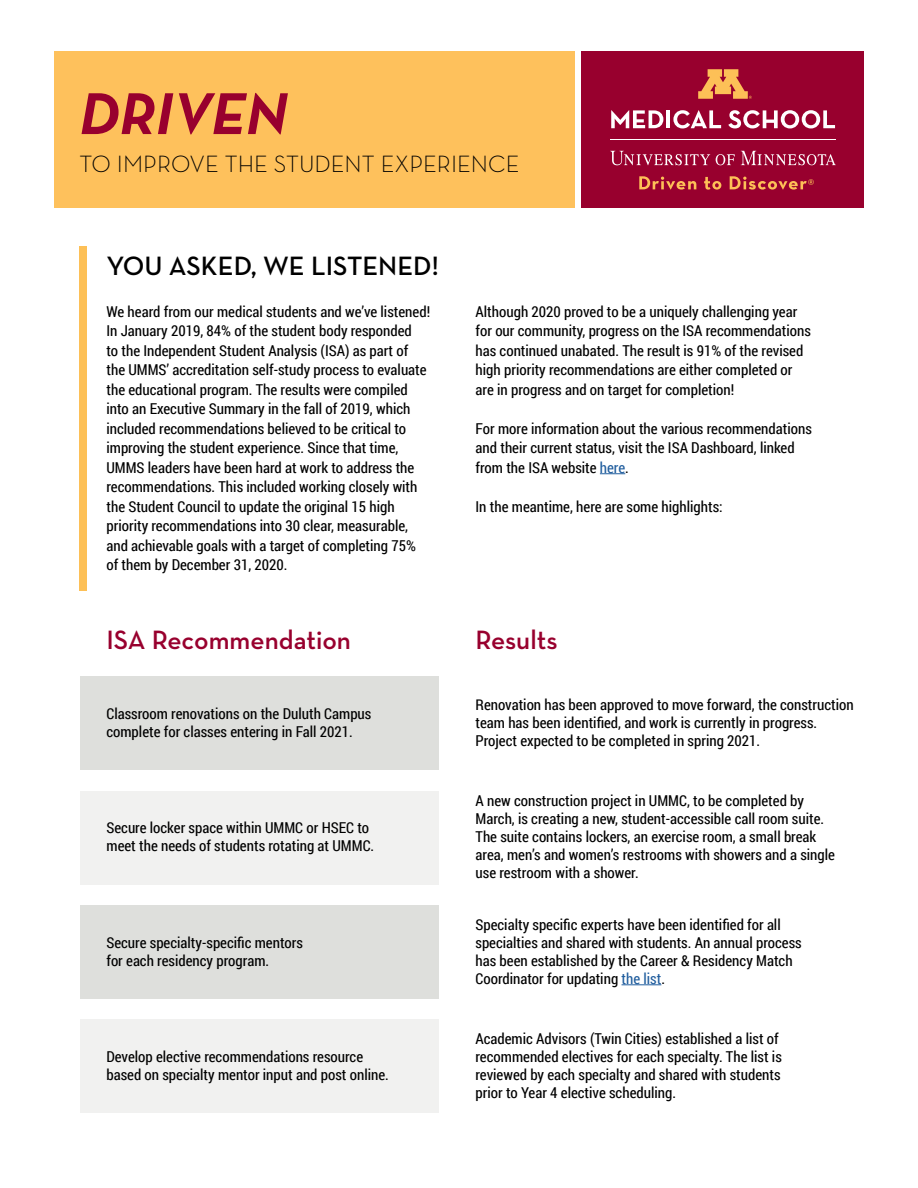
<style>
.page{position:relative;width:918px;height:1188px;background:#fff}
.page>*{position:absolute;margin:0;border:0;box-sizing:border-box;transform-origin:0 0}
.t1{font:60px "Neutraface Text Bold Italic Alt";color:#98002e}
.t2{font:600 27px "Neutraface Text";color:#98002e}
.t3{font:600 27px "Neutraface Text";color:#000}
.t4{font:300 24px "Neutraface Text";color:#000}
.t5{font:15px/19.5px "Roboto Condensed";color:#000}
.s1{color:#215e9e}
</style>
<div class="page">
<div style="left:80px;top:791px;width:359px;height:94px;background:#f1f1f0"></div>
<div style="left:80px;top:905px;width:358px;height:94px;background:#dedfdc"></div>
<div style="left:80px;top:1019px;width:358px;height:94px;background:#f1f1f0"></div>
<div style="left:80px;top:676px;width:358px;height:94px;background:#dedfdc"></div>
<div style="left:54px;top:51px;width:521px;height:157px;background:#fec15c"></div>
<div style="left:582px;top:51px;width:282px;height:157px;background:#98002e"></div>
<hr style="left:610px;top:139px;width:226px;height:1px;background:#fff">
<svg style="left:698px;top:69px;width:54px;height:30px"></svg>
<svg style="left:741px;top:151px;width:95px;height:14px"></svg>
<svg style="left:716px;top:154px;width:19px;height:11px"></svg>
<svg style="left:610px;top:151px;width:100px;height:14px"></svg>
<svg style="left:639px;top:176px;width:57px;height:14px"></svg>
<svg style="left:704px;top:177px;width:17px;height:13px"></svg>
<svg style="left:730px;top:176px;width:84px;height:14px"></svg>
<svg style="left:611px;top:110px;width:52px;height:18px"></svg>
<hr style="left:667px;top:110px;width:3px;height:18px;background:#fff">
<svg style="left:673px;top:110px;width:48px;height:18px"></svg>
<svg style="left:728px;top:110px;width:107px;height:18px"></svg>
<div style="left:80px;top:246px;width:7px;height:344px;background:#fdc057"></div>
<hr style="left:622px;top:984px;width:39px;height:1px;background:#215e9e">
<svg style="left:600px;top:473px;width:25px;height:1px"></svg>
<h1 class="t1" style="left:80px;top:75px;width:209px">DRIVEN</h1>
<h3 class="t4" style="left:80px;top:148px;width:441px">TO IMPROVE THE STUDENT EXPERIENCE</h3>
<h2 class="t3" style="left:106px;top:249px;width:334px">YOU ASKED, WE LISTENED!</h2>
<p class="t5" style="left:106px;top:301px;width:325px">We heard from our medical students and we’ve listened!<br>In January 2019, 84% of the student body responded<br>to the Independent Student Analysis (ISA) as part of the UMMS’ accreditation self-study process to evaluate the educational program. The results were compiled into an Executive Summary in the fall of 2019, which included recommendations believed to be critical to improving the student experience. Since that time, UMMS leaders have been hard at work to address the recommendations. This included working closely with the Student Council to update the original 15 high priority recommendations into 30 clear, measurable, and achievable goals with a target of completing 75% of them by December 31, 2020.</p>
<p class="t5" style="left:476px;top:301px;width:337px">Although 2020 proved to be a uniquely challenging year for our community, progress on the ISA recommendations has continued unabated. The result is 91% of the revised high priority recommendations are either completed or are in progress and on target for completion!</p>
<p class="t5" style="left:476px;top:418px;width:338px">For more information about the various recommendations and their current status, visit the ISA Dashboard, linked from the ISA website <span class="s1">here</span>.</p>
<p class="t5" style="left:476px;top:496px;width:249px">In the meantime, here are some highlights:</p>
<h2 class="t2" style="left:106px;top:623px;width:246px">ISA Recommendation</h2>
<h2 class="t2" style="left:476px;top:623px;width:84px">Results</h2>
<p class="t5" style="left:106px;top:704px;width:267px;line-height:18px">Classroom renovations on the Duluth Campus complete for classes entering in Fall 2021.</p>
<p class="t5" style="left:107px;top:819px;width:269px;line-height:18px">Secure locker space within UMMC or HSEC to meet the needs of students rotating at UMMC.</p>
<p class="t5" style="left:106px;top:933px;width:198px;line-height:18px">Secure specialty-specific mentors for each residency program.</p>
<p class="t5" style="left:106px;top:1047px;width:284px;line-height:18px">Develop elective recommendations resource based on specialty mentor input and post online.</p>
<p class="t5" style="left:476px;top:695px;width:380px;line-height:18px">Renovation has been approved to move forward, the construction team has been identified, and work is currently in progress.<br>Project expected to be completed in spring 2021.</p>
<p class="t5" style="left:476px;top:792px;width:361px;line-height:18px">A new construction project in UMMC, to be completed by March, is creating a new, student-accessible call room suite.<br>The suite contains lockers, an exercise room, a small break area, men’s and women’s restrooms with showers and a single use restroom with a shower.</p>
<p class="t5" style="left:476px;top:915px;width:328px;line-height:18px">Specialty specific experts have been identified for all specialties and shared with students. An annual process has been established by the Career &amp; Residency Match Coordinator for updating <span class="s1">the list</span>.</p>
<p class="t5" style="left:476px;top:1029px;width:308px;line-height:18px">Academic Advisors (Twin Cities) established a list of recommended electives for each specialty. The list is reviewed by each specialty and shared with students prior to Year 4 elective scheduling.</p>
</div>
